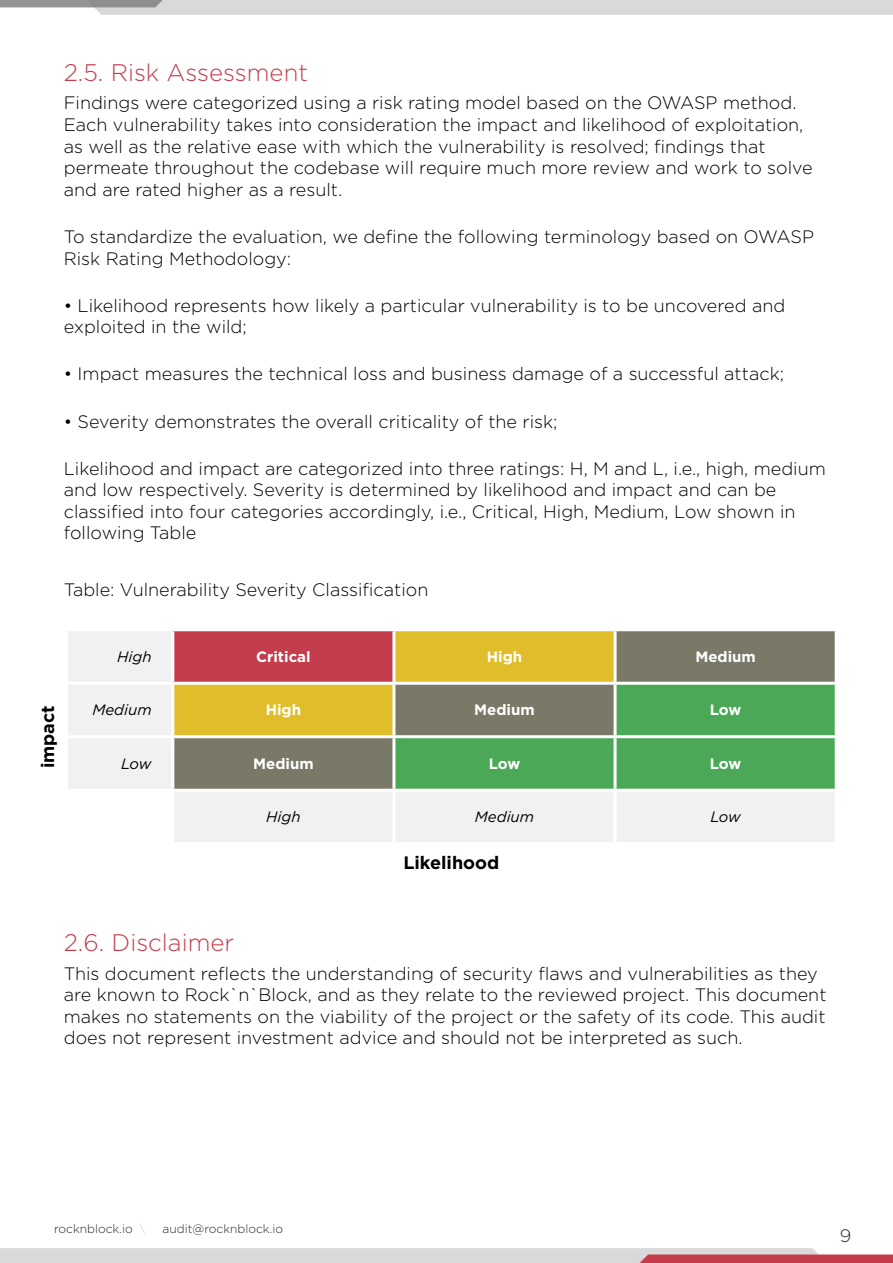
<style>
.page{position:relative;width:893px;height:1263px;background:#fff}
.page>*{position:absolute;margin:0;border:0;box-sizing:border-box;transform-origin:0 0}
.t1{font:300 24px "Gotham Pro";color:#c43d4d}
.t2{font:300 18px/21.6px "Gotham Pro";color:#000}
.t3{font:700 18px "Gotham Pro";color:#000}
.t4{font:300 18px "Gotham Pro";color:#292929}
.t5{font:700 15px "Gotham Pro";color:#fff}
.t6{font:italic 15px "Gotham Pro";color:#000}
.t7{font:300 12px "Gotham Pro";color:#292929}
.s1{color:#000}
</style>
<div class="page">
<svg style="left:0;top:1248px;width:893px;height:15px;background:#d7c1c4"></svg>
<svg style="left:0;top:0;width:893px;height:15px;background:#d4d4d4"></svg>
<svg style="left:68px;top:631px;width:766px;height:211px;fill:#f1f1f2"></svg>
<svg style="left:174px;top:631px;width:661px;height:158px;background:#b1894b"></svg>
<svg style="left:395px;top:685px;width:440px;height:104px;background:#579d5c"></svg>
<hr style="left:171px;top:631px;width:3px;height:51px;background:#fff">
<hr style="left:392px;top:631px;width:3px;height:51px;background:#fff">
<hr style="left:614px;top:631px;width:3px;height:51px;background:#fff">
<hr style="left:65px;top:682px;width:108px;height:3px;background:#fff">
<hr style="left:173px;top:682px;width:221px;height:3px;background:#fff">
<hr style="left:171px;top:685px;width:3px;height:50px;background:#fff">
<hr style="left:394px;top:682px;width:221px;height:3px;background:#fff">
<hr style="left:392px;top:685px;width:3px;height:50px;background:#fff">
<hr style="left:615px;top:682px;width:223px;height:3px;background:#fff">
<hr style="left:614px;top:685px;width:3px;height:50px;background:#fff">
<hr style="left:65px;top:735px;width:108px;height:3px;background:#fff">
<hr style="left:173px;top:735px;width:221px;height:3px;background:#fff">
<hr style="left:171px;top:738px;width:3px;height:51px;background:#fff">
<hr style="left:394px;top:735px;width:221px;height:3px;background:#fff">
<hr style="left:392px;top:738px;width:3px;height:51px;background:#fff">
<hr style="left:615px;top:735px;width:223px;height:3px;background:#fff">
<hr style="left:614px;top:738px;width:3px;height:51px;background:#fff">
<hr style="left:65px;top:789px;width:108px;height:3px;background:#fff">
<hr style="left:173px;top:789px;width:221px;height:3px;background:#fff">
<hr style="left:171px;top:792px;width:3px;height:50px;background:#fff">
<hr style="left:394px;top:789px;width:221px;height:3px;background:#fff">
<hr style="left:392px;top:792px;width:3px;height:50px;background:#fff">
<hr style="left:615px;top:789px;width:223px;height:3px;background:#fff">
<hr style="left:614px;top:792px;width:3px;height:50px;background:#fff">
<h1 class="t1" style="left:64px;top:60px;width:246px">2.5. Risk Assessment</h1>
<p class="t2" style="left:64px;top:92px;width:750px">Findings were categorized using a risk rating model based on the OWASP method.<br>Each vulnerability takes into consideration the impact and likelihood of exploitation, as well as the relative ease with which the vulnerability is resolved; findings that permeate throughout the codebase will require much more review and work to solve and are rated higher as a result.</p>
<p class="t2" style="left:64px;top:226px;width:752px">To standardize the evaluation, we define the following terminology based on OWASP<br>Risk Rating Methodology:</p>
<p class="t2" style="left:64px;top:295px;width:723px">• Likelihood represents how likely a particular vulnerability is to be uncovered and exploited in the wild;</p>
<p class="t2" style="left:64px;top:363px;width:722px">• Impact measures the technical loss and business damage of a successful attack;</p>
<p class="t2" style="left:64px;top:411px;width:495px">• Severity demonstrates the overall criticality of the risk;</p>
<p class="t2" style="left:64px;top:458px;width:764px">Likelihood and impact are categorized into three ratings: H, M and L, i.e., high, medium and low respectively. Severity is determined by likelihood and impact and can be classified into four categories accordingly, i.e., Critical, High, Medium, Low shown in following Table</p>
<p class="t2" style="left:64px;top:579px;width:366px">Table: Vulnerability Severity Classification</p>
<p class="t3" style="left:37px;top:768px;width:65px;rotate:-90deg">impact</p>
<p class="t6" style="left:117px;top:648px;width:36px">High</p>
<p class="t5" style="left:256px;top:648px;width:56px">Critical</p>
<p class="t5" style="left:487px;top:648px;width:37px">High</p>
<p class="t5" style="left:695px;top:648px;width:62px">Medium</p>
<p class="t6" style="left:92px;top:702px;width:61px">Medium</p>
<p class="t5" style="left:266px;top:701px;width:37px">High</p>
<p class="t5" style="left:474px;top:701px;width:62px">Medium</p>
<p class="t5" style="left:710px;top:701px;width:33px">Low</p>
<p class="t6" style="left:121px;top:755px;width:32px">Low</p>
<p class="t5" style="left:253px;top:755px;width:62px">Medium</p>
<p class="t5" style="left:489px;top:755px;width:33px">Low</p>
<p class="t5" style="left:710px;top:755px;width:33px">Low</p>
<p class="t6" style="left:266px;top:809px;width:36px">High</p>
<p class="t6" style="left:475px;top:809px;width:61px">Medium</p>
<p class="t6" style="left:710px;top:809px;width:32px">Low</p>
<p class="t3" style="left:403px;top:852px;width:97px">Likelihood</p>
<h1 class="t1" style="left:64px;top:930px;width:172px">2.6. Disclaimer</h1>
<p class="t2" style="left:64px;top:963px;width:764px">This document reflects the understanding of security flaws and vulnerabilities as they are known to Rock`n`Block, and as they relate to the reviewed project. This document makes no statements on the viability of the project or the safety of its code. This audit does not represent investment advice and should not be interpreted as such.</p>
<p class="t7" style="left:54px;top:1222px;width:93px">rocknblock.io <span class="s1">\</span></p>
<p class="t7" style="left:163px;top:1222px;width:122px">audit@rocknblock.io</p>
<p class="t4" style="left:840px;top:1226px;width:13px">9</p>
</div>
